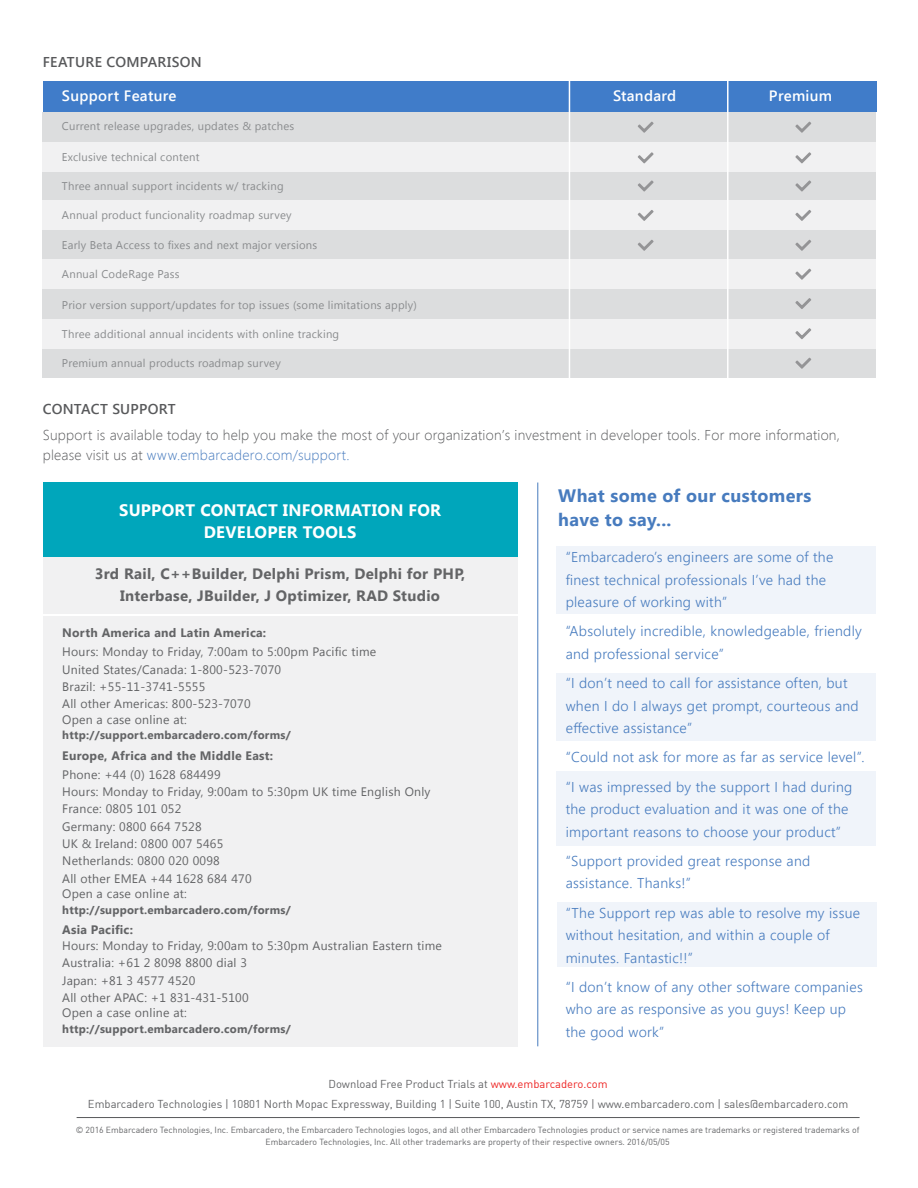
<style>
.page{position:relative;width:918px;height:1188px;background:#fff}
.page>*{position:absolute;margin:0;border:0;box-sizing:border-box;transform-origin:0 0}
.t1{font:700 18px/23.2px "Segoe UI";letter-spacing:.02em;color:#477bbe}
.t2{font:700 16.65px/21.9px "Segoe UI";letter-spacing:.015em;color:#fff;text-align:center}
.t3{font:700 15px/21.8px "Segoe UI";letter-spacing:.02em;color:#636466;text-align:center}
.t4{font:600 15px "Segoe UI";letter-spacing:.02em;color:#fff}
.t5{font:300 14.25px/22.5px "Segoe UI";letter-spacing:.02em;color:#477bbe}
.t6{font:300 14.25px/19.5px "Segoe UI";letter-spacing:.02em;color:#58595b}
.t7{font:600 14.25px "Segoe UI";letter-spacing:.015em;color:#58595b}
.t8{font:12.3px/17.4px "Segoe UI";letter-spacing:.02em;color:#636466}
.t9{font:700 12.3px "Segoe UI";letter-spacing:.02em;color:#636466}
.t10{font:700 11.4px "Segoe UI";letter-spacing:.02em;color:#636466}
.t11{font:11.25px "Segoe UI";letter-spacing:.02em;color:#8a8c8e}
.t12{font:11.25px/19.5px "DIN";color:#636466;text-align:center}
.t13{font:8.7px/12px "DIN";color:#636466;text-align:center}
.s1{color:#477bbe}
.s2{color:#ee2524}
</style>
<div class="page">
<div style="left:43px;top:483px;width:474px;height:74px;background:#00a6bb"></div>
<div style="left:43px;top:557px;width:474px;height:57px;background:#f1f1f2"></div>
<div style="left:43px;top:616px;width:474px;height:430px;background:#f1f1f2"></div>
<div style="left:556px;top:546px;width:320px;height:67px;background:#f0f4fa"></div>
<div style="left:556px;top:673px;width:320px;height:68px;background:#f0f4fa"></div>
<div style="left:556px;top:772px;width:320px;height:74px;background:#f0f4fa"></div>
<div style="left:557px;top:902px;width:320px;height:65px;background:#f0f4fa"></div>
<hr style="left:537px;top:483px;width:1px;height:563px;background:#477bbe">
<hr style="left:77px;top:1117px;width:783px;height:1px;background:#58595b">
<div style="left:43px;top:81px;width:424px;height:31px;background:#407cc9"></div>
<div style="left:428px;top:81px;width:448px;height:31px;background:#407cc9"></div>
<div style="left:43px;top:112px;width:833px;height:30px;background:#dcddde"></div>
<div style="left:43px;top:171px;width:833px;height:30px;background:#dcddde"></div>
<div style="left:43px;top:230px;width:833px;height:30px;background:#dcddde"></div>
<div style="left:43px;top:289px;width:833px;height:31px;background:#dcddde"></div>
<div style="left:43px;top:349px;width:833px;height:29px;background:#dcddde"></div>
<div style="left:43px;top:142px;width:833px;height:29px;background:#f1f1f2"></div>
<div style="left:43px;top:201px;width:833px;height:29px;background:#f1f1f2"></div>
<div style="left:43px;top:260px;width:833px;height:29px;background:#f1f1f2"></div>
<div style="left:43px;top:319px;width:833px;height:30px;background:#f1f1f2"></div>
<hr style="left:569px;top:81px;width:1px;height:315px;background:#fff">
<hr style="left:727px;top:81px;width:2px;height:315px;background:#fff">
<svg style="left:638px;top:122px;width:16px;height:11px"></svg>
<svg style="left:638px;top:152px;width:16px;height:11px"></svg>
<svg style="left:638px;top:180px;width:16px;height:12px"></svg>
<svg style="left:638px;top:210px;width:16px;height:11px"></svg>
<svg style="left:638px;top:240px;width:16px;height:11px"></svg>
<svg style="left:795px;top:122px;width:16px;height:11px"></svg>
<svg style="left:795px;top:152px;width:16px;height:11px"></svg>
<svg style="left:795px;top:180px;width:16px;height:12px"></svg>
<svg style="left:795px;top:210px;width:16px;height:11px"></svg>
<svg style="left:795px;top:240px;width:16px;height:11px"></svg>
<svg style="left:795px;top:269px;width:16px;height:11px"></svg>
<svg style="left:795px;top:298px;width:16px;height:11px"></svg>
<svg style="left:795px;top:328px;width:16px;height:11px"></svg>
<svg style="left:795px;top:358px;width:16px;height:11px"></svg>
<p class="t7" style="left:43px;top:52px;width:161px">FEATURE COMPARISON</p>
<p class="t4" style="left:62px;top:85px;width:116px">Support Feature</p>
<p class="t4" style="left:613px;top:85px;width:65px">Standard</p>
<p class="t4" style="left:769px;top:85px;width:65px">Premium</p>
<p class="t11" style="left:62px;top:118px;width:234px">Current release upgrades, updates &amp; patches</p>
<p class="t11" style="left:62px;top:149px;width:139px">Exclusive technical content</p>
<p class="t11" style="left:62px;top:178px;width:223px">Three annual support incidents w/ tracking</p>
<p class="t11" style="left:62px;top:208px;width:231px">Annual product funcionality roadmap survey</p>
<p class="t11" style="left:62px;top:237px;width:257px">Early Beta Access to fixes and next major versions</p>
<p class="t11" style="left:62px;top:266px;width:119px">Annual CodeRage Pass</p>
<p class="t11" style="left:62px;top:297px;width:356px">Prior version support/updates for top issues (some limitations apply)</p>
<p class="t11" style="left:62px;top:326px;width:279px">Three additional annual incidents with online tracking</p>
<p class="t11" style="left:62px;top:356px;width:220px">Premium annual products roadmap survey</p>
<p class="t7" style="left:43px;top:399px;width:134px">CONTACT SUPPORT</p>
<p class="t6" style="left:43px;top:425px;width:799px">Support is available today to help you make the most of your organization’s investment in developer tools. For more information, please visit us at <span class="s1">www.embarcadero.com/support.</span></p>
<p class="t2" style="left:119px;top:499px;width:323px">SUPPORT CONTACT INFORMATION FOR<br>DEVELOPER TOOLS</p>
<p class="t3" style="left:95px;top:562px;width:372px">3rd Rail, C++Builder, Delphi Prism, Delphi for PHP,<br>Interbase, JBuilder, J Optimizer, RAD Studio</p>
<p class="t9" style="left:62px;top:624px;width:206px">North America and Latin America:</p>
<p class="t8" style="left:62px;top:643px;width:316px">Hours: Monday to Friday, 7:00am to 5:00pm Pacific time United States/Canada: 1-800-523-7070<br>Brazil: +55-11-3741-5555<br>All other Americas: 800-523-7070</p>
<p class="t8" style="left:62px;top:710px;width:126px">Open a case online at:</p>
<p class="t10" style="left:62px;top:727px;width:230px">http://support.embarcadero.com/forms/</p>
<p class="t9" style="left:62px;top:747px;width:212px">Europe, Africa and the Middle East:</p>
<p class="t8" style="left:62px;top:765px;width:370px">Phone: +44 (0) 1628 684499<br>Hours: Monday to Friday, 9:00am to 5:30pm UK time English Only<br>France: 0805 101 052<br>Germany: 0800 664 7528<br>UK &amp; Ireland: 0800 007 5465<br>Netherlands: 0800 020 0098<br>All other EMEA +44 1628 684 470</p>
<p class="t8" style="left:62px;top:885px;width:126px">Open a case online at:</p>
<p class="t10" style="left:62px;top:902px;width:230px">http://support.embarcadero.com/forms/</p>
<p class="t9" style="left:62px;top:921px;width:72px">Asia Pacific:</p>
<p class="t8" style="left:62px;top:936px;width:381px">Hours: Monday to Friday, 9:00am to 5:30pm Australian Eastern time Australia: +61 2 8098 8800 dial 3<br>Japan: +81 3 4577 4520<br>All other APAC: +1 831-431-5100</p>
<p class="t8" style="left:62px;top:1004px;width:126px">Open a case online at:</p>
<p class="t10" style="left:62px;top:1021px;width:230px">http://support.embarcadero.com/forms/</p>
<p class="t7" style="left:44px;top:858px;width:134px">CONTACT SUPPORT</p>
<p class="t1" style="left:558px;top:483px;width:255px">What some of our customers have to say...</p>
<p class="t5" style="left:566px;top:545px;width:269px">“Embarcadero’s engineers are some of the finest technical professionals I’ve had the pleasure of working with”</p>
<p class="t5" style="left:566px;top:619px;width:298px">“Absolutely incredible, knowledgeable, friendly and professional service”</p>
<p class="t5" style="left:566px;top:671px;width:295px">“I don’t need to call for assistance often, but when I do I always get prompt, courteous and effective assistance”</p>
<p class="t5" style="left:566px;top:742px;width:300px;line-height:29.2px">“Could not ask for more as far as service level”. “I was impressed by the support I had during</p>
<p class="t5" style="left:566px;top:797px;width:284px">the product evaluation and it was one of the important reasons to choose your product”</p>
<p class="t5" style="left:566px;top:849px;width:246px">“Support provided great response and assistance. Thanks!”</p>
<p class="t5" style="left:566px;top:901px;width:296px">“The Support rep was able to resolve my issue without hesitation, and within a couple of minutes. Fantastic!!”</p>
<p class="t5" style="left:566px;top:975px;width:299px">“I don’t know of any other software companies who are as responsive as you guys! Keep up the good work”</p>
<p class="t12" style="left:88px;top:1074px;width:762px">Download Free Product Trials at <span class="s2">www.embarcadero.com<br></span>Embarcadero Technologies | 10801 North Mopac Expressway, Building 1 | Suite 100, Austin TX, 78759 | www.embarcadero.com | sales@embarcadero.com</p>
<p class="t13" style="left:76px;top:1124px;width:785px">© 2016 Embarcadero Technologies, Inc. Embarcadero, the Embarcadero Technologies logos, and all other Embarcadero Technologies product or service names are trademarks or registered trademarks of<br>Embarcadero Technologies, Inc. All other trademarks are property of their respective owners. 2016/05/05</p>
</div>
